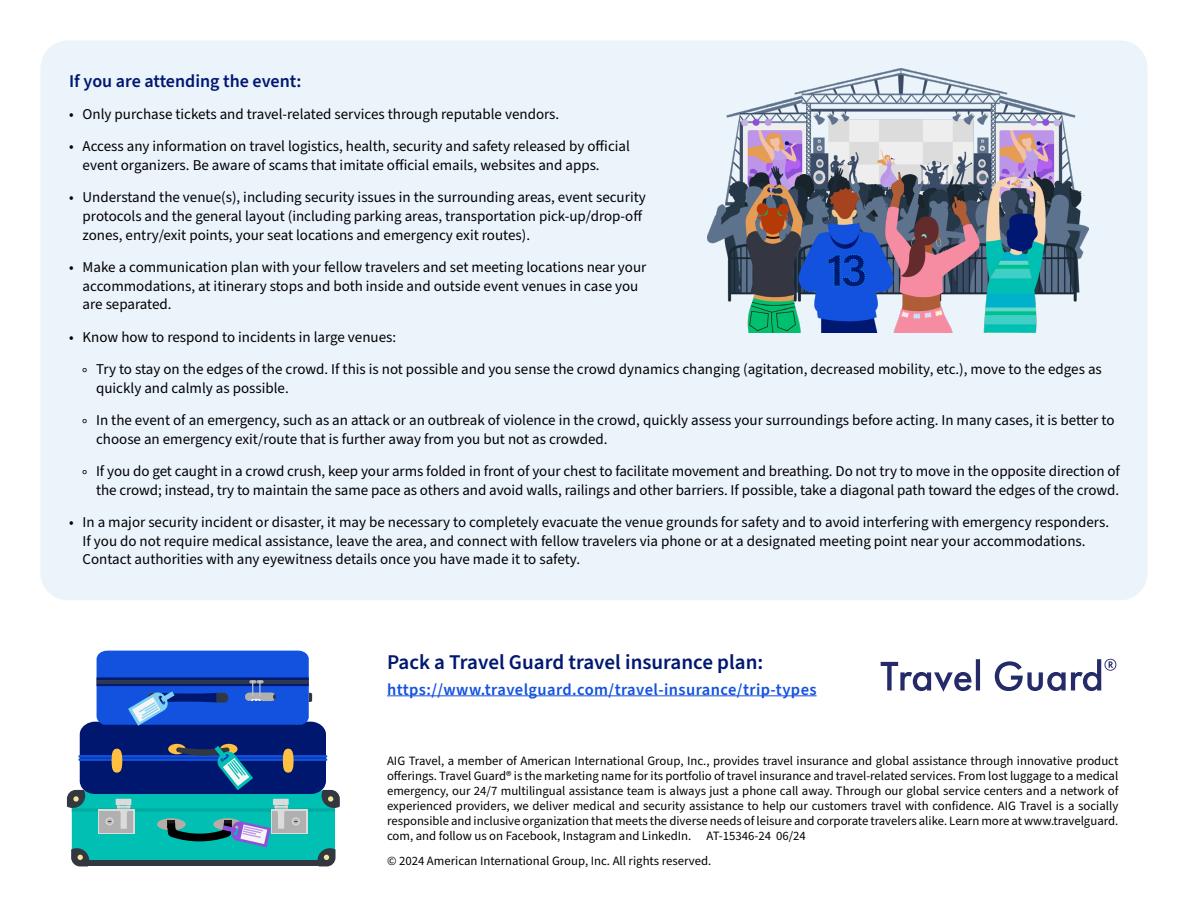
<style>
.page{position:relative;width:1188px;height:918px;background:#fff}
.page>*{position:absolute;margin:0;border:0;box-sizing:border-box;transform-origin:0 0}
.Body_Copy_Header_-_Small{font:600 21px "Source Sans Pro";color:#001871}
.Body_Copy_Header_-_Small-2{font:600 18px "Source Sans Pro";color:#001871}
.Body_Copy_-_Small{font:600 16.5px "Source Sans Pro";letter-spacing:.025em;color:#1352de}
.t1{font:15px/18.8px "Source Sans Pro";color:#000}
.Functional_Descriptor{font:12.75px/15px "Source Sans Pro";color:#000;text-align:justify}
</style>
<div class="page">
<svg style="left:881px;top:659px;width:99px;height:33px"></svg>
<svg style="left:995px;top:659px;width:121px;height:32px"></svg>
<hr style="left:387px;top:695px;width:430px;height:1px;background:#1352de">
<div style="left:40px;top:40px;width:1108px;height:560px;background:#ebf3fb;border-radius:27px"></div>
<svg style="left:67px;top:651px;width:273px;height:215px"></svg>
<img style="left:707px;top:68px;width:382px;height:265px">
<p class="Body_Copy_Header_-_Small-2" style="left:69px;top:69px;width:234px">If you are attending the event:</p>
<p class="t1" style="left:69px;top:105px;width:492px">• Only purchase tickets and travel-related services through reputable vendors.</p>
<p class="t1" style="left:83px;top:137px;width:549px;text-indent:-14px">• Access any information on travel logistics, health, security and safety released by official event organizers. Be aware of scams that imitate official emails, websites and apps.</p>
<p class="t1" style="left:83px;top:188px;width:565px;text-indent:-14px">• Understand the venue(s), including security issues in the surrounding areas, event security protocols and the general layout (including parking areas, transportation pick-up/drop-off zones, entry/exit points, your seat locations and emergency exit routes).</p>
<p class="t1" style="left:83px;top:258px;width:565px;text-indent:-14px">• Make a communication plan with your fellow travelers and set meeting locations near your accommodations, at itinerary stops and both inside and outside event venues in case you are separated.</p>
<p class="t1" style="left:69px;top:328px;width:329px">• Know how to respond to incidents in large venues:</p>
<p class="t1" style="left:96px;top:360px;width:1007px;text-indent:-14px">◦ Try to stay on the edges of the crowd. If this is not possible and you sense the crowd dynamics changing (agitation, decreased mobility, etc.), move to the edges as quickly and calmly as possible.</p>
<p class="t1" style="left:96px;top:411px;width:1020px;text-indent:-14px">◦ In the event of an emergency, such as an attack or an outbreak of violence in the crowd, quickly assess your surroundings before acting. In many cases, it is better to choose an emergency exit/route that is further away from you but not as crowded.</p>
<p class="t1" style="left:83px;top:462px;width:1039px;text-align:right">◦ If you do get caught in a crowd crush, keep your arms folded in front of your chest to facilitate movement and breathing. Do not try to move in the opposite direction of the crowd; instead, try to maintain the same pace as others and avoid walls, railings and other barriers. If possible, take a diagonal path toward the edges of the crowd.</p>
<p class="t1" style="left:83px;top:513px;width:1028px;text-indent:-14px">• In a major security incident or disaster, it may be necessary to completely evacuate the venue grounds for safety and to avoid interfering with emergency responders.<br>If you do not require medical assistance, leave the area, and connect with fellow travelers via phone or at a designated meeting point near your accommodations.<br>Contact authorities with any eyewitness details once you have made it to safety.</p>
<p class="Body_Copy_Header_-_Small" style="left:387px;top:648px;width:378px">Pack a Travel Guard travel insurance plan:</p>
<p class="Body_Copy_-_Small" style="left:387px;top:678px;width:431px">https://www.travelguard.com/travel-insurance/trip-types</p>
<p class="Functional_Descriptor" style="left:387px;top:753px;width:733px">AIG Travel, a member of American International Group, Inc., provides travel insurance and global assistance through innovative product offerings. Travel Guard® is the marketing name for its portfolio of travel insurance and travel-related services. From lost luggage to a medical emergency, our 24/7 multilingual assistance team is always just a phone call away. Through our global service centers and a network of experienced providers, we deliver medical and security assistance to help our customers travel with confidence. AIG Travel is a socially responsible and inclusive organization that meets the diverse needs of leisure and corporate travelers alike. Learn more at www.travelguard. com, and follow us on Facebook, Instagram and LinkedIn. AT-15346-24 06/24</p>
<p class="Functional_Descriptor" style="left:387px;top:854px;width:326px">© 2024 American International Group, Inc. All rights reserved.</p>
</div>
